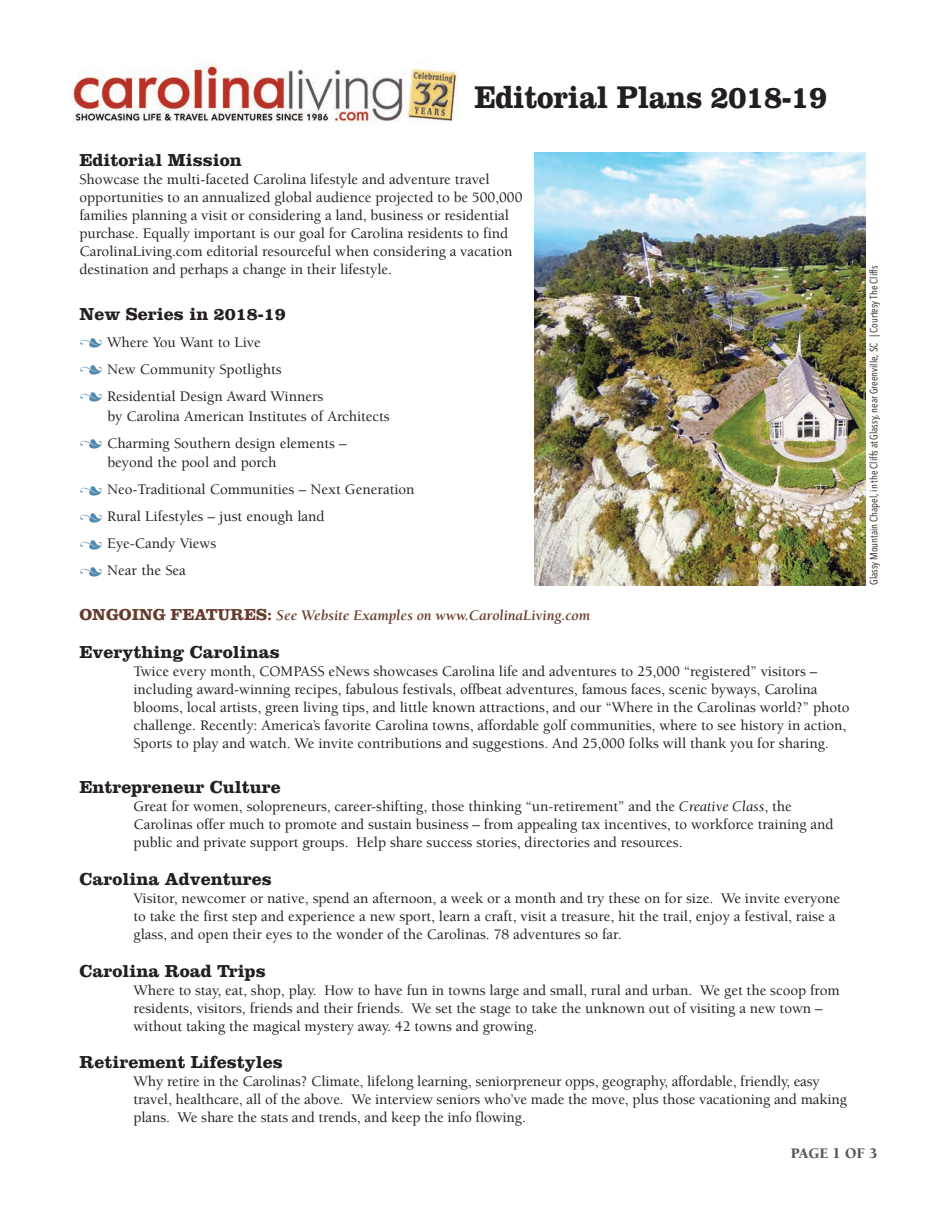
<style>
.page{position:relative;width:945px;height:1215px;background:#fff}
.page>*{position:absolute;margin:0;border:0;box-sizing:border-box;transform-origin:0 0}
.t1{font:700 32.55px "Clarendon";letter-spacing:-.01em;color:#231f20;scale:.91 1}
.t2{font:700 18px "Clarendon";color:#231f20}
.t3{font:500 15px/18px "Berkeley";color:#231f20}
.t4{font:italic 700 15px "Berkeley";color:#673b2c}
.t5{font:900 15px "Berkeley";color:#57585a}
.t6{font:10.5px "Avenir Next Condensed";color:#231f20}
.s1{font-family:"Type Embellishments One Let Plain";font-weight:400;font-size:18px;color:#5288ae}
.s2{font-family:"Clarendon";font-style:normal;font-size:16.5px}
.s3{font-weight:400;font-style:italic}
</style>
<div class="page">
<img style="left:72px;top:62px;width:386px;height:64px">
<img style="left:534px;top:153px;width:332px;height:432px">
<h1 class="t1" style="left:474px;top:86px;width:389px">Editorial Plans 2018-19</h1>
<p class="t2" style="left:80px;top:154px;width:164px">Editorial Mission</p>
<p class="t3" style="left:80px;top:172px;width:445px">Showcase the multi-faceted Carolina lifestyle and adventure travel opportunities to an annualized global audience projected to be 500,000 families planning a visit or considering a land, business or residential purchase. Equally important is our goal for Carolina residents to find CarolinaLiving.com editorial resourceful when considering a vacation destination and perhaps a change in their lifestyle.</p>
<p class="t2" style="left:80px;top:308px;width:208px">New Series in 2018-19</p>
<p class="t3" style="left:80px;top:330px;width:245px;line-height:27px"><span class="s1">n</span> Where You Want to Live<br><span class="s1">n</span> New Community Spotlights<br><span class="s1">n</span> Residential Design Award Winners</p>
<p class="t3" style="left:80px;top:404px;width:312px;line-height:27px;text-indent:28px">by Carolina American Institutes of Architects <span class="s1">n</span> Charming Southern design elements –</p>
<p class="t3" style="left:80px;top:450px;width:337px;line-height:27px;text-indent:28px">beyond the pool and porch<br><span class="s1">n</span> Neo-Traditional Communities – Next Generation <span class="s1">n</span> Rural Lifestyles – just enough land<br><span class="s1">n</span> Eye-Candy Views<br><span class="s1">n</span> Near the Sea</p>
<p class="t4" style="left:80px;top:610px;width:512px"><span class="s2">ONGOING FEATURES:</span> See Website Examples on www.CarolinaLiving.com</p>
<p class="t2" style="left:80px;top:646px;width:202px">Everything Carolinas</p>
<p class="t3" style="left:134px;top:664px;width:718px">Twice every month, COMPASS eNews showcases Carolina life and adventures to 25,000 “registered” visitors – including award-winning recipes, fabulous festivals, offbeat adventures, famous faces, scenic byways, Carolina blooms, local artists, green living tips, and little known attractions, and our “Where in the Carolinas world?” photo challenge. Recently: America’s favorite Carolina towns, affordable golf communities, where to see history in action, Sports to play and watch. We invite contributions and suggestions. And 25,000 folks will thank you for sharing.</p>
<p class="t2" style="left:80px;top:781px;width:203px">Entrepreneur Culture</p>
<p class="t3" style="left:134px;top:799px;width:702px">Great for women, solopreneurs, career-shifting, those thinking “un-retirement” and the <span class="s3">Creative Class</span>, the<br>Carolinas offer much to promote and sustain business – from appealing tax incentives, to workforce training and public and private support groups. Help share success stories, directories and resources.</p>
<p class="t2" style="left:80px;top:873px;width:194px">Carolina Adventures</p>
<p class="t3" style="left:134px;top:891px;width:708px">Visitor, newcomer or native, spend an afternoon, a week or a month and try these on for size. We invite everyone to take the first step and experience a new sport, learn a craft, visit a treasure, hit the trail, enjoy a festival, raise a glass, and open their eyes to the wonder of the Carolinas. 78 adventures so far.</p>
<p class="t2" style="left:80px;top:965px;width:188px">Carolina Road Trips</p>
<p class="t3" style="left:134px;top:982px;width:708px">Where to stay, eat, shop, play. How to have fun in towns large and small, rural and urban. We get the scoop from residents, visitors, friends and their friends. We set the stage to take the unknown out of visiting a new town – without taking the magical mystery away. 42 towns and growing.</p>
<p class="t2" style="left:80px;top:1056px;width:205px">Retirement Lifestyles</p>
<p class="t3" style="left:134px;top:1074px;width:715px">Why retire in the Carolinas? Climate, lifelong learning, seniorpreneur opps, geography, affordable, friendly, easy travel, healthcare, all of the above. We interview seniors who’ve made the move, plus those vacationing and making plans. We share the stats and trends, and keep the info flowing.</p>
<p class="t5" style="left:791px;top:1147px;width:88px">PAGE 1 OF 3</p>
<p class="t6" style="left:867px;top:585px;width:321px;rotate:-90deg">Glassy Mountain Chapel, in the Cliffs at Glassy, near Greenville, SC | Courtesy The Cliffs</p>
</div>
